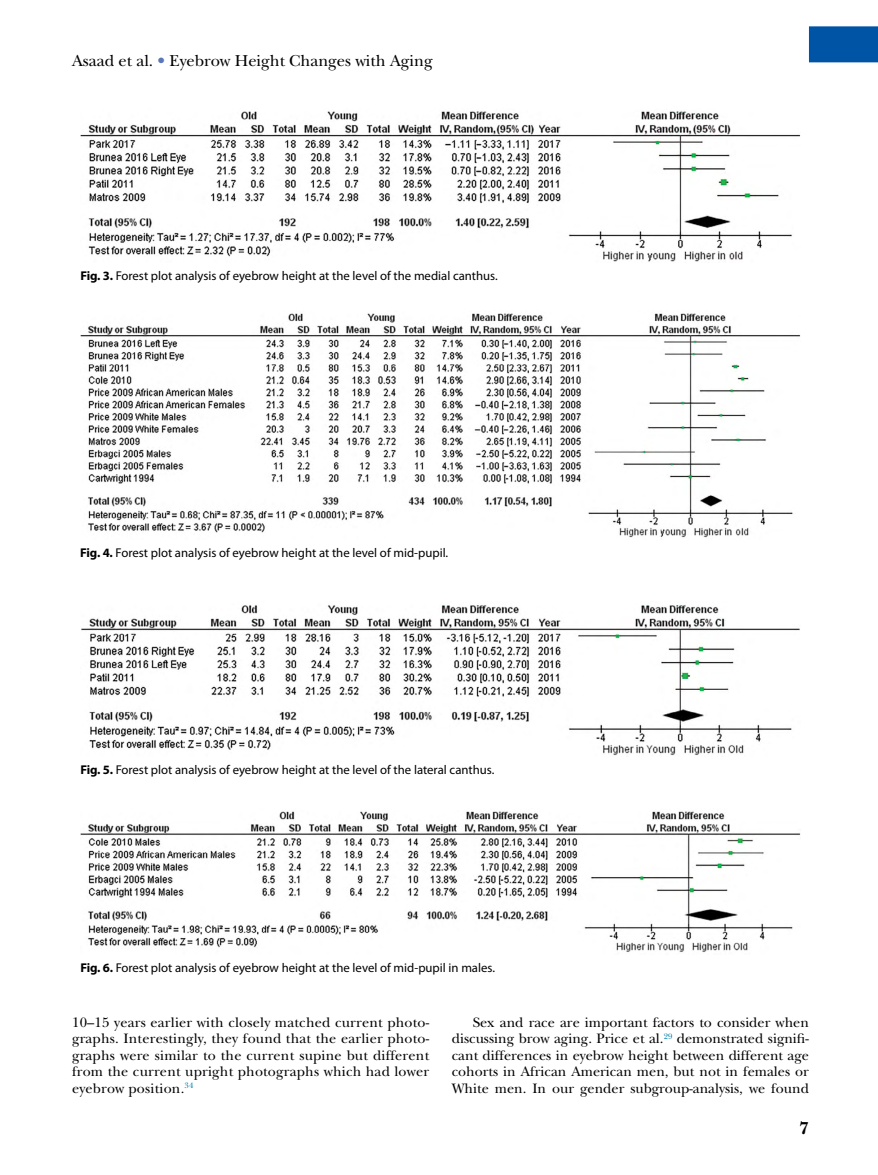
<style>
.page{position:relative;width:878px;height:1175px;background:#fff}
.page>*{position:absolute;margin:0;border:0;box-sizing:border-box;transform-origin:0 0}
.t1{font:700 18px "New Baskerville";color:#000}
.t2{font:16.5px "New Baskerville";color:#000}
.t3{font:14.25px/16.5px "New Baskerville";letter-spacing:.01em;color:#000;text-align:justify}
.t4{font:12.75px "Myriad Pro";color:#000}
.s1{color:#5a77ba}
.s2{font-weight:700}
</style>
<div class="page">
<div style="left:808px;top:26px;width:70px;height:36px;background:#0054a6"></div>
<img style="left:80px;top:111px;width:720px;height:151px">
<img style="left:80px;top:313px;width:720px;height:225px">
<img style="left:81px;top:605px;width:719px;height:151px">
<img style="left:80px;top:811px;width:720px;height:141px">
<p class="t2" style="left:72px;top:51px;width:362px">Asaad et al. <span class="s1">•</span> Eyebrow Height Changes with Aging</p>
<p class="t4" style="left:80px;top:268px;width:419px"><span class="s2">Fig. 3.</span> Forest plot analysis of eyebrow height at the level of the medial canthus.</p>
<p class="t4" style="left:80px;top:545px;width:369px"><span class="s2">Fig. 4.</span> Forest plot analysis of eyebrow height at the level of mid-pupil.</p>
<p class="t4" style="left:80px;top:761px;width:415px"><span class="s2">Fig. 5.</span> Forest plot analysis of eyebrow height at the level of the lateral canthus.</p>
<p class="t4" style="left:80px;top:959px;width:416px"><span class="s2">Fig. 6.</span> Forest plot analysis of eyebrow height at the level of mid-pupil in males.</p>
<p class="t3" style="left:72px;top:1014px;width:359px">10–15 years earlier with closely matched current photo&shy;graphs. Interestingly, they found that the earlier photo&shy;graphs were similar to the current supine but different from the current upright photographs which had lower eyebrow position.<sup>34</sup></p>
<p class="t3" style="left:451px;top:1014px;width:359px;text-indent:21px">Sex and race are important factors to consider when discussing brow aging. Price et al.<sup>29</sup> demonstrated signifi&shy;cant differences in eyebrow height between different age cohorts in African American men, but not in females or White men. In our gender subgroup-analysis, we found</p>
<p class="t1" style="left:799px;top:1118px;width:11px">7</p>
</div>
